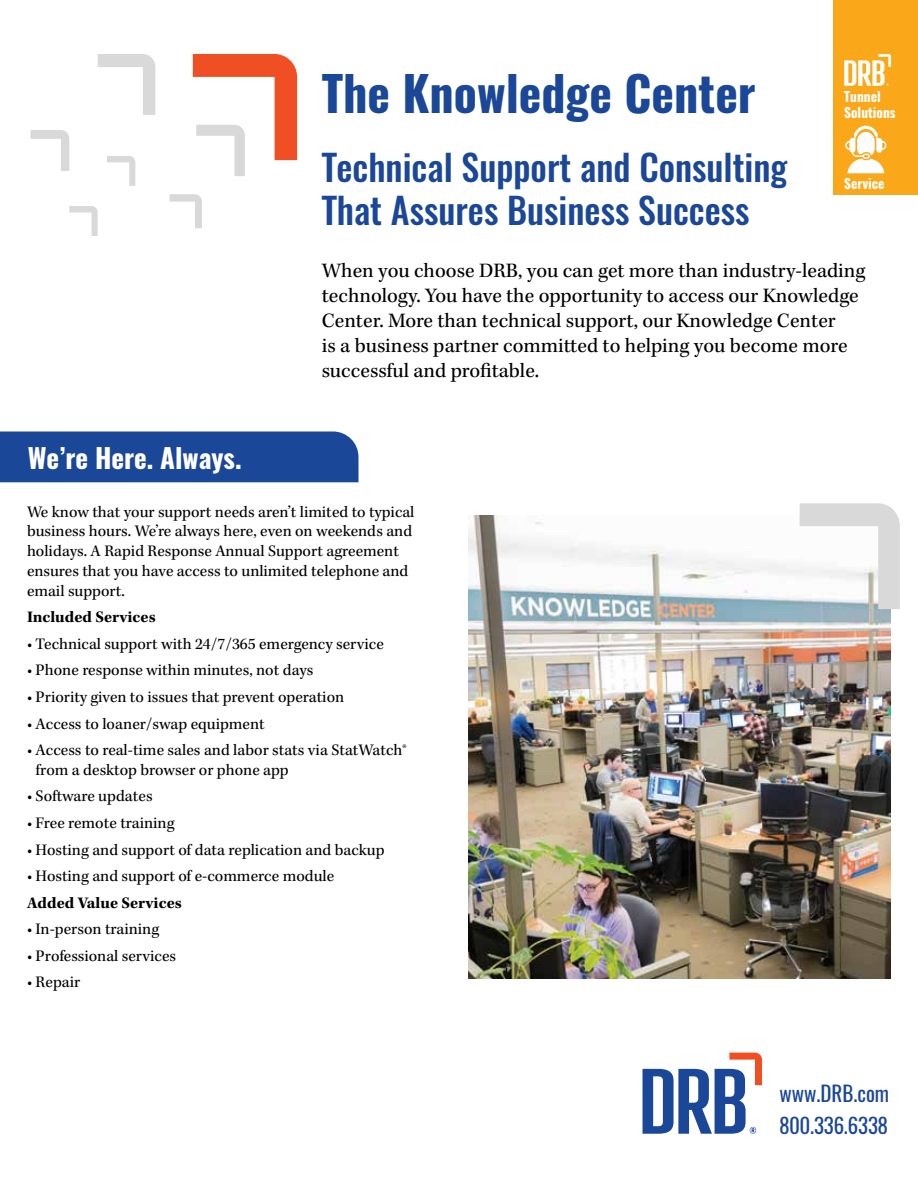
<style>
.page{position:relative;width:918px;height:1188px;background:#fff}
.page>*{position:absolute;margin:0;border:0;box-sizing:border-box;transform-origin:0 0}
.t1{font:700 48px "Oswald";color:#1a4797}
.t2{font:500 36px/43.2px "Oswald";color:#1a4797}
.t3{font:700 27px "Oswald";color:#fff}
.t4{font:21px/25.2px "Kepler Std";color:#000}
.t5{font:21px/31.7px "Oswald";color:#1a4797}
.t6{font:16.5px/19.8px "Kepler Std";color:#000}
.t7{font:700 16.5px "Kepler Std";letter-spacing:.005em;color:#000}
.t8{font:700 13.5px/16.2px "Oswald";color:#fff}
</style>
<div class="page">
<img style="left:468px;top:515px;width:423px;height:463px">
<svg style="left:193px;top:54px;width:104px;height:122px"></svg>
<svg style="left:98px;top:54px;width:57px;height:61px"></svg>
<svg style="left:170px;top:194px;width:32px;height:34px"></svg>
<svg style="left:31px;top:130px;width:38px;height:41px"></svg>
<svg style="left:107px;top:156px;width:28px;height:30px"></svg>
<svg style="left:69px;top:206px;width:29px;height:30px"></svg>
<div style="left:0;top:432px;width:358px;height:50px;background:#1a4797"></div>
<svg style="left:800px;top:503px;width:100px;height:106px"></svg>
<div style="left:834px;top:0;width:84px;height:194px;background:#faa81a"></div>
<svg style="left:844px;top:54px;width:47px;height:32px"></svg>
<svg style="left:643px;top:1053px;width:119px;height:81px"></svg>
<svg style="left:845px;top:126px;width:41px;height:47px"></svg>
<h1 class="t1" style="left:322px;top:68px;width:436px">The Knowledge Center</h1>
<h2 class="t2" style="left:322px;top:148px;width:467px">Technical Support and Consulting<br>That Assures Business Success</h2>
<p class="t4" style="left:322px;top:258px;width:545px">When you choose DRB, you can get more than industry-leading technology. You have the opportunity to access our Knowledge Center. More than technical support, our Knowledge Center<br>is a business partner committed to helping you become more successful and profitable.</p>
<p class="t8" style="left:844px;top:89px;width:53px">Tunnel<br>Solutions</p>
<p class="t8" style="left:844px;top:176px;width:42px">Service</p>
<h3 class="t3" style="left:28px;top:444px;width:215px">We’re Here. Always.</h3>
<p class="t6" style="left:27px;top:502px;width:389px">We know that your support needs aren’t limited to typical business hours. We’re always here, even on weekends and holidays. A Rapid Response Annual Support agreement ensures that you have access to unlimited telephone and email support.</p>
<p class="t7" style="left:27px;top:608px;width:130px">Included Services</p>
<p class="t6" style="left:27px;top:635px;width:358px">• Technical support with 24/7/365 emergency service</p>
<p class="t6" style="left:27px;top:661px;width:288px">• Phone response within minutes, not days</p>
<p class="t6" style="left:27px;top:688px;width:319px">• Priority given to issues that prevent operation</p>
<p class="t6" style="left:27px;top:714px;width:239px">• Access to loaner/swap equipment</p>
<p class="t6" style="left:36px;top:741px;width:372px;text-indent:-9px">• Access to real-time sales and labor stats via StatWatch® from a desktop browser or phone app</p>
<p class="t6" style="left:27px;top:787px;width:127px">• Software updates</p>
<p class="t6" style="left:27px;top:814px;width:149px">• Free remote training</p>
<p class="t6" style="left:27px;top:840px;width:359px">• Hosting and support of data replication and backup</p>
<p class="t6" style="left:27px;top:867px;width:309px">• Hosting and support of e-commerce module</p>
<p class="t7" style="left:27px;top:893px;width:156px">Added Value Services</p>
<p class="t6" style="left:27px;top:920px;width:134px">• In-person training</p>
<p class="t6" style="left:27px;top:946px;width:151px">• Professional services</p>
<p class="t6" style="left:27px;top:973px;width:55px">• Repair</p>
<p class="t5" style="left:779px;top:1076px;width:111px">www.DRB.com<br>800.336.6338</p>
</div>
